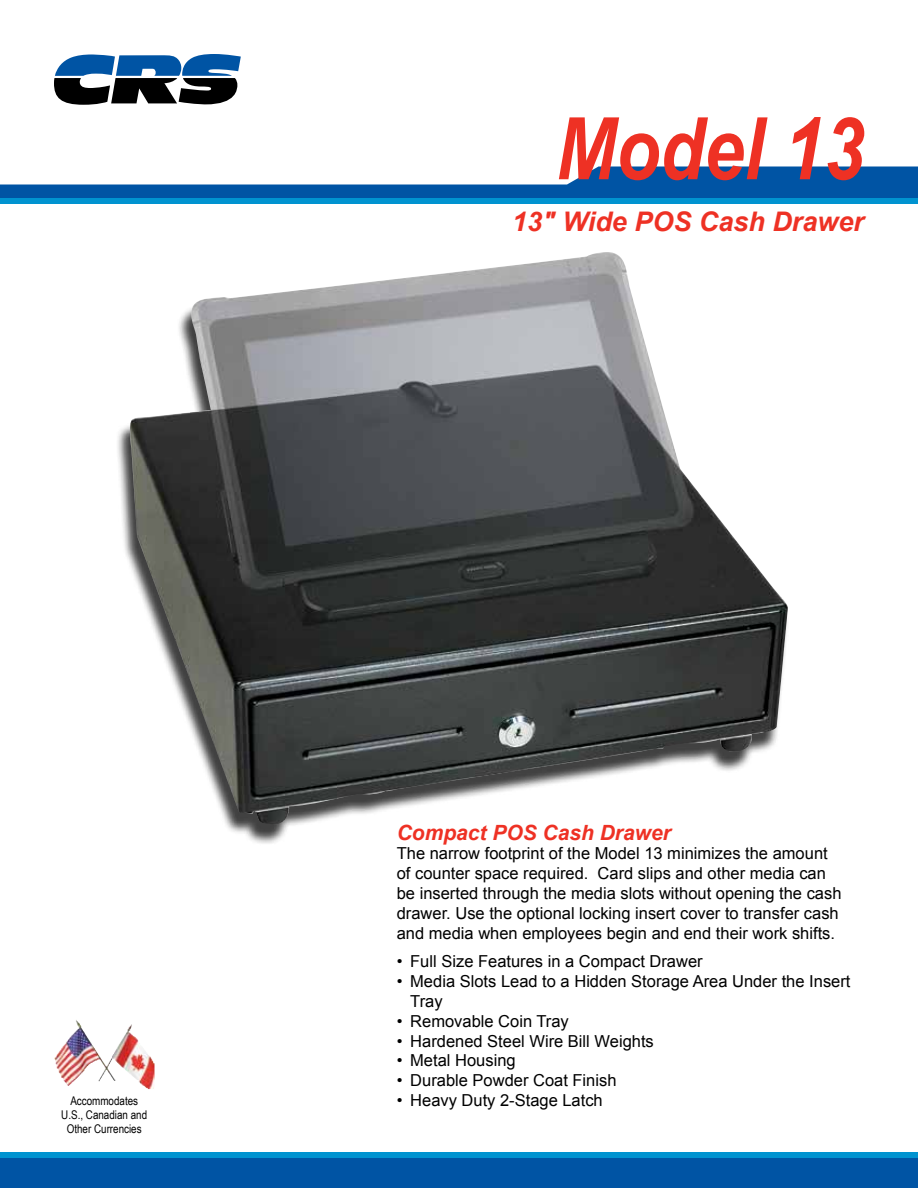
<style>
.page{position:relative;width:918px;height:1188px;background:#fff}
.page>*{position:absolute;margin:0;border:0;box-sizing:border-box;transform-origin:0 0}
.t1{font:italic 700 86.4px "Arial";color:#ee3124;scale:.83 1}
.t2{font:italic 700 27px "Arial";color:#ee3124}
.t3{font:italic 700 21px "Arial";color:#ee3124}
.t4{font:16.5px/19.8px "Arial";color:#000}
.t5{font:12px/14.4px "Arial Narrow";color:#000;text-align:center}
</style>
<div class="page">
<svg style="left:54px;top:54px;width:187px;height:51px"></svg>
<svg style="left:0;top:166px;width:918px;height:32px"></svg>
<div style="left:0;top:198px;width:918px;height:6px;background:#0093d0"></div>
<div style="left:0;top:1152px;width:918px;height:36px;background:#0054a4"></div>
<div style="left:0;top:1152px;width:918px;height:6px;background:#0093d0"></div>
<div style="left:116px;top:258px;width:674px;height:588px;background:#000;opacity:.75"></div>
<img style="left:129px;top:252px;width:659px;height:574px">
<img style="left:54px;top:1020px;width:25px;height:61px">
<p class="t5" style="left:61px;top:1093px;width:87px">Accommodates<br>U.S., Canadian and<br>Other Currencies</p>
<h1 class="t1" style="left:556px;top:91px;width:373px">Model 13</h1>
<h2 class="t2" style="left:512px;top:204px;width:353px">13" Wide POS Cash Drawer</h2>
<p class="t3" style="left:397px;top:818px;width:276px">Compact POS Cash Drawer</p>
<p class="t4" style="left:397px;top:844px;width:446px">The narrow footprint of the Model 13 minimizes the amount of counter space required. Card slips and other media can be inserted through the media slots without opening the cash drawer. Use the optional locking insert cover to transfer cash and media when employees begin and end their work shifts.</p>
<p class="t4" style="left:397px;top:952px;width:307px">• Full Size Features in a Compact Drawer</p>
<p class="t4" style="left:410px;top:972px;width:442px;text-indent:-13px">• Media Slots Lead to a Hidden Storage Area Under the Insert<br>Tray</p>
<p class="t4" style="left:397px;top:1011px;width:174px">• Removable Coin Tray</p>
<p class="t4" style="left:397px;top:1031px;width:259px">• Hardened Steel Wire Bill Weights</p>
<p class="t4" style="left:397px;top:1051px;width:120px">• Metal Housing</p>
<p class="t4" style="left:397px;top:1071px;width:221px">• Durable Powder Coat Finish</p>
<p class="t4" style="left:397px;top:1091px;width:208px">• Heavy Duty 2-Stage Latch</p>
</div>
